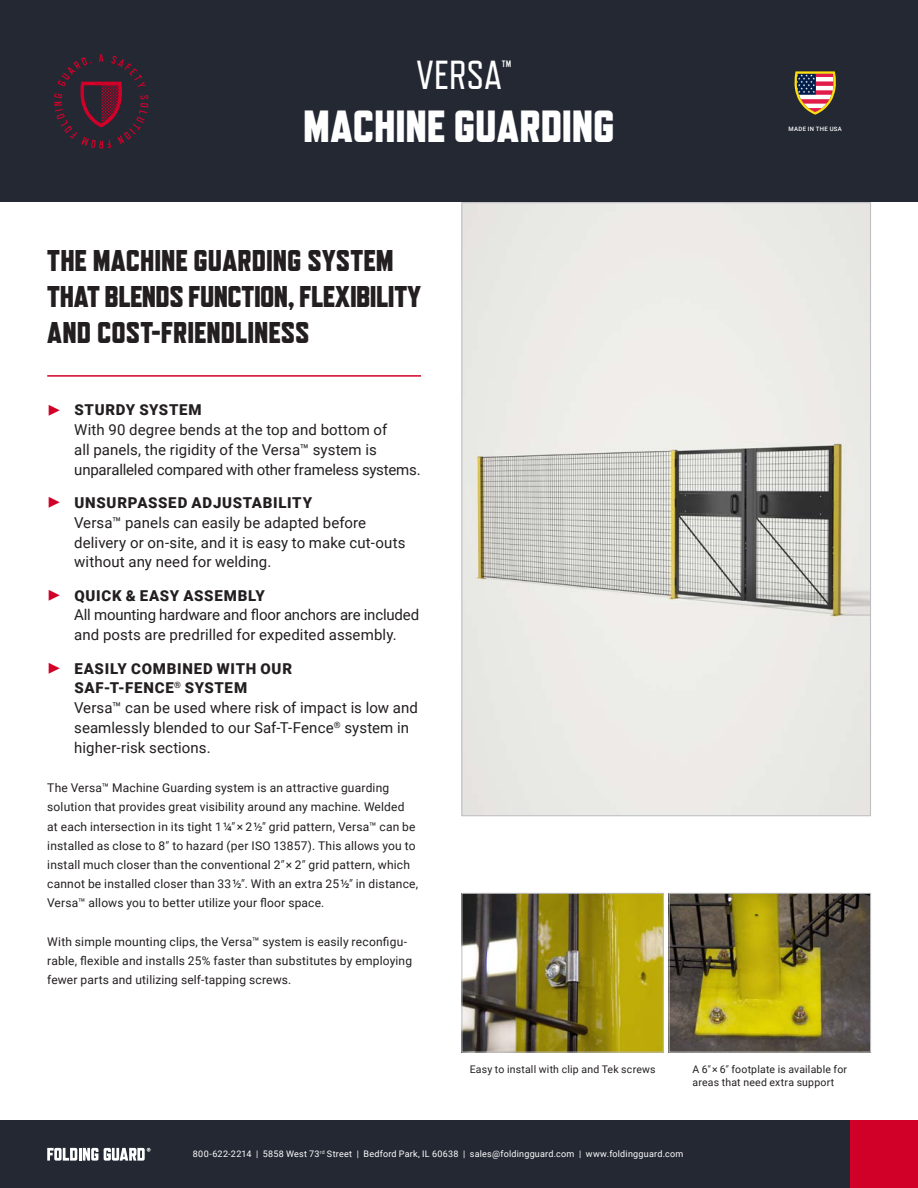
<style>
.page{position:relative;width:918px;height:1188px;background:#fff}
.page>*{position:absolute;margin:0;border:0;box-sizing:border-box;transform-origin:0 0}
.t1{font:800 45px "Refrigerator Deluxe";letter-spacing:-.005em;color:#fff}
.t2{font:40.5px "Refrigerator Deluxe";letter-spacing:.005em;color:#fff}
.t3{font:800 30px/36px "Refrigerator Deluxe";color:#231f20}
.t4{font:15px/19.8px "Roboto";letter-spacing:.005em;color:#231f20}
.t5{font:12px/19.2px "Roboto";letter-spacing:.015em;color:#231f20}
.t6{font:10.5px/12.6px "Roboto";letter-spacing:.02em;color:#231f20}
.t7{font:9px "Roboto";letter-spacing:.025em;color:#fff}
.t8{font:500 6px "Roboto";letter-spacing:.055em;color:#fff}
.s1{font-weight:900;font-size:21px;color:#d10029}
.s2{font-weight:900}
.s3{font-style:italic}
</style>
<div class="page">
<div style="left:0;top:0;width:918px;height:202px;background:#232833"></div>
<div style="left:0;top:1120px;width:850px;height:68px;background:#232833"></div>
<div style="left:850px;top:1120px;width:68px;height:68px;background:#d10029"></div>
<svg style="left:794px;top:71px;width:42px;height:44px"></svg>
<svg style="left:54px;top:54px;width:94px;height:94px"></svg>
<img style="left:464px;top:204px;width:405px;height:610px">
<img style="left:464px;top:895px;width:198px;height:155px">
<div style="left:462px;top:893px;width:202px;height:159px;border:1px solid #bcbdc0"></div>
<img style="left:671px;top:895px;width:198px;height:155px">
<div style="left:669px;top:893px;width:202px;height:159px;border:1px solid #bcbdc0"></div>
<svg style="left:47px;top:1148px;width:51px;height:13px"></svg>
<svg style="left:104px;top:1148px;width:47px;height:13px"></svg>
<hr style="left:47px;top:375px;width:374px;height:2px;background:#d10029">
<h2 class="t2" style="left:416px;top:51px;width:97px">VERSA<sup>™</sup></h2>
<h1 class="t1" style="left:303px;top:100px;width:313px">MACHINE GUARDING</h1>
<h3 class="t3" style="left:47px;top:242px;width:375px">THE MACHINE GUARDING SYSTEM<br>THAT BLENDS FUNCTION, FLEXIBILITY<br>AND COST-FRIENDLINESS</h3>
<p class="t4" style="left:74px;top:399px;width:348px;text-indent:-27px"><span class="s1">‣</span> <span class="s2">STURDY SYSTEM<br></span>With 90 degree bends at the top and bottom of<br>all panels, the rigidity of the Versa™ system is unparalleled compared with other frameless systems.</p>
<p class="t4" style="left:74px;top:492px;width:333px;text-indent:-27px"><span class="s1">‣</span> <span class="s2">UNSURPASSED ADJUSTABILITY<br></span>Versa™ panels can easily be adapted before delivery or on-site, and it is easy to make cut-outs without any need for welding.</p>
<p class="t4" style="left:74px;top:585px;width:346px;text-indent:-27px"><span class="s1">‣</span> <span class="s2">QUICK &amp; EASY ASSEMBLY<br></span>All mounting hardware and floor anchors are included and posts are predrilled for expedited assembly.</p>
<p class="t4" style="left:74px;top:658px;width:345px;text-indent:-27px"><span class="s1">‣</span> <span class="s2">EASILY COMBINED WITH OUR<br>SAF‑T‑FENCE</span><sup>®</sup> <span class="s2">SYSTEM<br></span>Versa™ can be used where risk of impact is low and seamlessly blended to our Saf-T-Fence<sup>®</sup> system in higher-risk sections.</p>
<p class="t5" style="left:47px;top:778px;width:372px">The Versa™ Machine Guarding system is an attractive guarding solution that provides great visibility around any machine. Welded at each intersection in its tight 1 ¼<span class="s3">"</span> × 2 ½<span class="s3">"</span> grid pattern, Versa™ can be installed as close to 8<span class="s3">"</span> to hazard (per ISO 13857). This allows you to install much closer than the conventional 2<span class="s3">"</span> × 2<span class="s3">"</span> grid pattern, which cannot be installed closer than 33 ½<span class="s3">"</span>. With an extra 25 ½<span class="s3">"</span> in distance, Versa™ allows you to better utilize your floor space.</p>
<p class="t5" style="left:47px;top:931px;width:366px">With simple mounting clips, the Versa™ system is easily reconfigu&shy;rable, flexible and installs 25% faster than substitutes by employing fewer parts and utilizing self-tapping screws.</p>
<p class="t8" style="left:788px;top:125px;width:55px">MADE IN THE USA</p>
<p class="t6" style="left:470px;top:1063px;width:187px">Easy to install with clip and Tek screws</p>
<p class="t6" style="left:693px;top:1063px;width:156px">A 6<span class="s3">"</span> × 6<span class="s3">"</span> footplate is available for areas that need extra support</p>
<p class="t7" style="left:193px;top:1148px;width:492px">800-622-2214 | 5858 West 73<sup>rd</sup> Street | Bedford Park, IL 60638 | sales@foldingguard.com | www.foldingguard.com</p>
</div>
